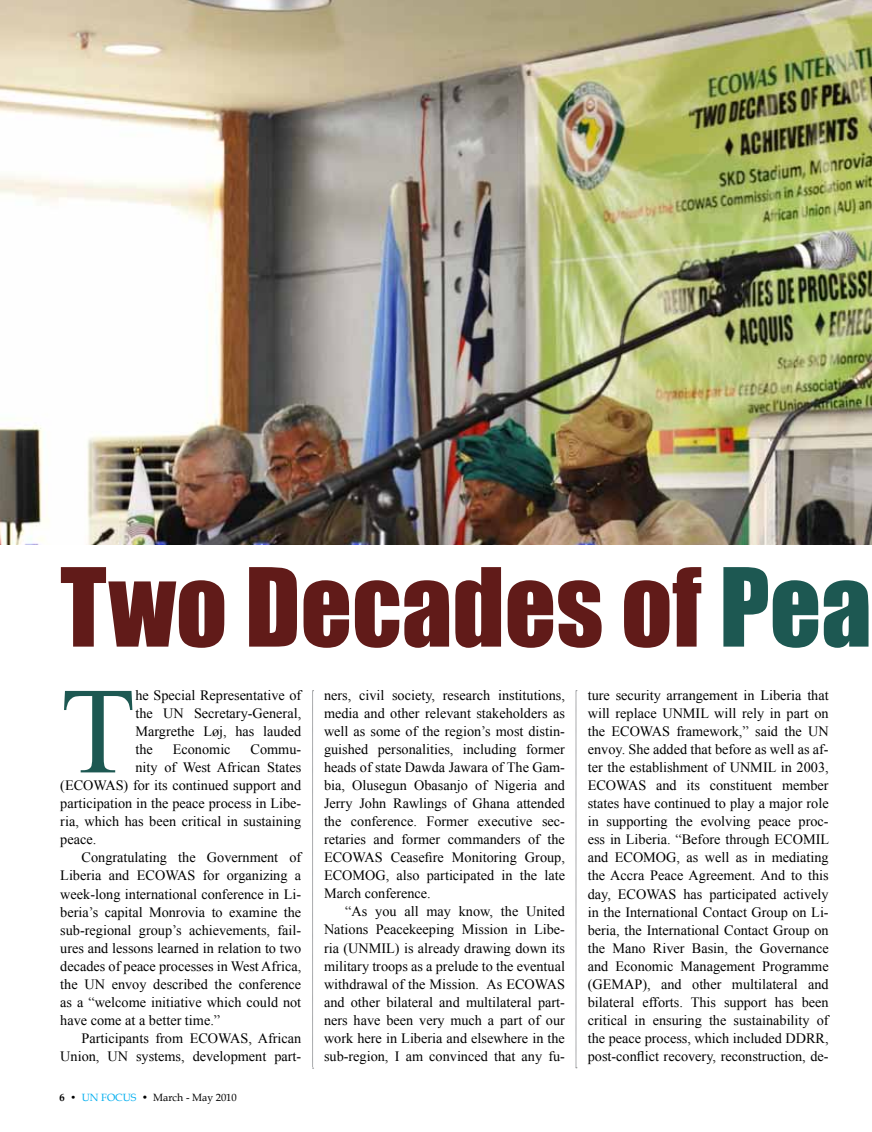
<style>
.page{position:relative;width:872px;height:1132px;background:#fff}
.page>*{position:absolute;margin:0;border:0;box-sizing:border-box;transform-origin:0 0}
.t1{font:123px "Times New Roman";color:#1d5852}
.t2{font:100.5px "Impact";color:#611b19}
.t3{font:14.25px/18px "Times New Roman";color:#000;text-align:justify}
.t4{font:10.5px "Book Antiqua";color:#000}
.s1{color:#1d5852}
.s2{font-weight:700}
.s3{color:#00aeef}
</style>
<div class="page">
<svg style="left:576px;top:690px;width:1px;height:378px"></svg>
<svg style="left:312px;top:690px;width:2px;height:378px"></svg>
<img style="left:0;top:0;width:872px;height:544px">
<h2 class="t2" style="left:60px;top:529px;width:813px">Two Decades of <span class="s1">Pea</span></h2>
<h1 class="t1" style="left:60px;top:648px;width:77px">T</h1>
<p class="t3" style="left:135px;top:686px;width:167px">he Special Representative of the UN Secretary-General, Margrethe Løj, has lauded the</p>
<p class="t3" style="left:173px;top:740px;width:59px">Economic</p>
<p class="t3" style="left:250px;top:740px;width:52px">Commu-</p>
<p class="t3" style="left:135px;top:758px;width:167px">nity of West African States</p>
<p class="t3" style="left:60px;top:776px;width:242px">(ECOWAS) for its continued support and</p>
<p class="t3" style="left:60px;top:794px;width:242px">participation in the peace process in Libe-</p>
<p class="t3" style="left:60px;top:812px;width:242px">ria, which has been critical in sustaining</p>
<p class="t3" style="left:60px;top:830px;width:37px">peace.</p>
<p class="t3" style="left:82px;top:848px;width:221px">Congratulating the Government of</p>
<p class="t3" style="left:60px;top:866px;width:242px">Liberia and ECOWAS for organizing a</p>
<p class="t3" style="left:60px;top:884px;width:242px">week-long international conference in Li-</p>
<p class="t3" style="left:60px;top:902px;width:242px">beria’s capital Monrovia to examine the</p>
<p class="t3" style="left:60px;top:920px;width:242px">sub-regional group’s achievements, fail-</p>
<p class="t3" style="left:60px;top:938px;width:242px">ures and lessons learned in relation to two</p>
<p class="t3" style="left:60px;top:956px;width:242px">decades of peace processes in West Africa,</p>
<p class="t3" style="left:60px;top:974px;width:242px">the UN envoy described the conference</p>
<p class="t3" style="left:60px;top:992px;width:242px">as a “welcome initiative which could not</p>
<p class="t3" style="left:60px;top:1010px;width:161px">have come at a better time.”</p>
<p class="t3" style="left:82px;top:1028px;width:221px">Participants from ECOWAS, African</p>
<p class="t3" style="left:60px;top:1046px;width:242px">Union, UN systems, development part-</p>
<p class="t4" style="left:60px;top:1089px;width:179px"><span class="s2">6 •</span> <span class="s3">UN FOCUS</span> • March - May 2010</p>
<p class="t3" style="left:324px;top:686px;width:242px">ners, civil society, research institutions, media and other relevant stakeholders as well as some of the region’s most distin&shy;guished personalities, including former heads of state Dawda Jawara of The Gam&shy;bia, Olusegun Obasanjo of Nigeria and Jerry John Rawlings of Ghana attended the conference. Former executive sec&shy;retaries and former commanders of the ECOWAS Ceasefire Monitoring Group, ECOMOG, also participated in the late March conference.</p>
<p class="t3" style="left:324px;top:902px;width:242px;text-indent:21px">“As you all may know, the United Nations Peacekeeping Mission in Libe&shy;ria (UNMIL) is already drawing down its military troops as a prelude to the eventual withdrawal of the Mission. As ECOWAS and other bilateral and multilateral part&shy;ners have been very much a part of our work here in Liberia and elsewhere in the sub-region, I am convinced that any fu-</p>
<p class="t3" style="left:588px;top:686px;width:243px">ture security arrangement in Liberia that will replace UNMIL will rely in part on the ECOWAS framework,” said the UN envoy. She added that before as well as af&shy;ter the establishment of UNMIL in 2003, ECOWAS and its constituent member states have continued to play a major role in supporting the evolving peace proc&shy;ess in Liberia. “Before through ECOMIL and ECOMOG, as well as in mediating the Accra Peace Agreement. And to this day, ECOWAS has participated actively in the International Contact Group on Li&shy;beria, the International Contact Group on the Mano River Basin, the Governance and Economic Management Programme (GEMAP), and other multilateral and bilateral efforts. This support has been critical in ensuring the sustainability of the peace process, which included DDRR, post-conflict recovery, reconstruction, de-</p>
</div>
